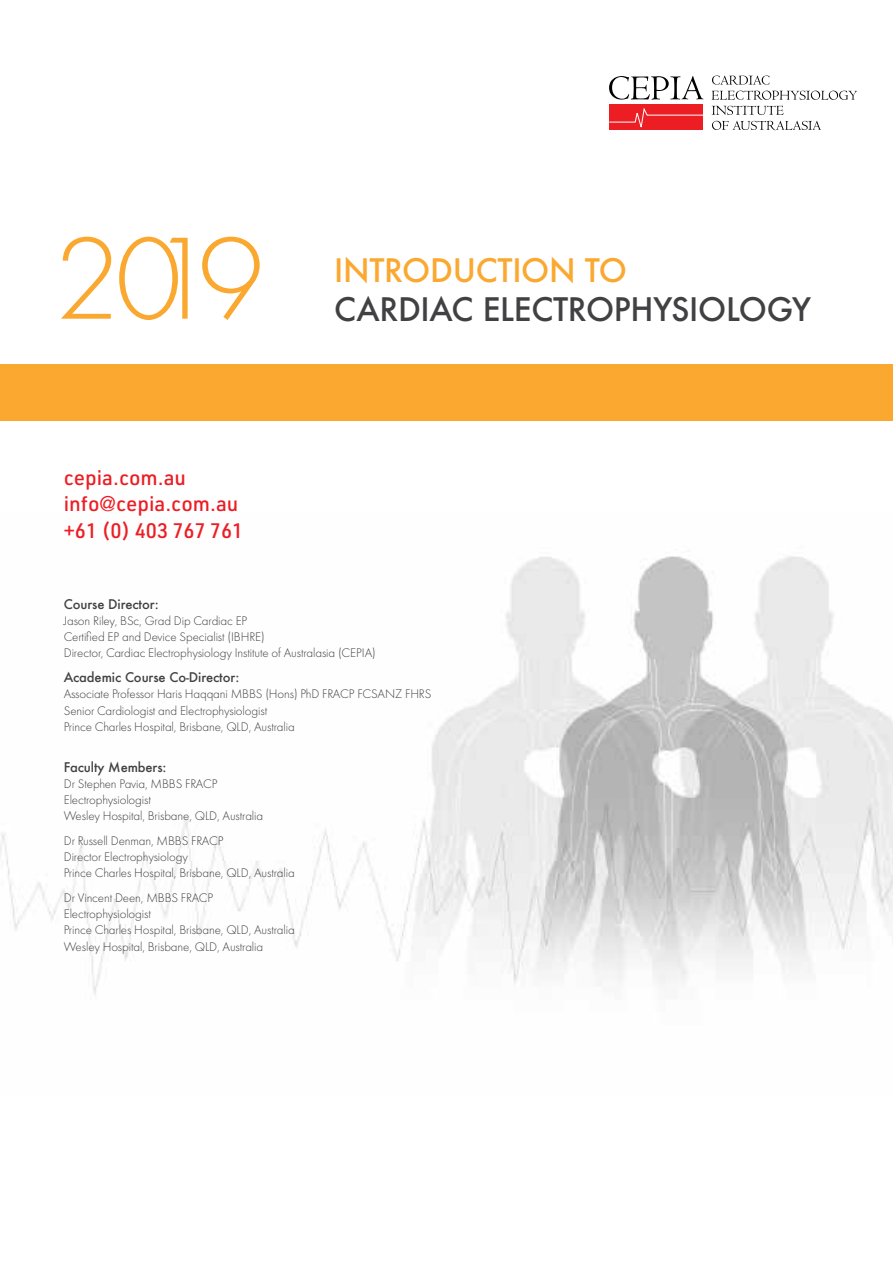
<style>
.page{position:relative;width:893px;height:1263px;background:#fff}
.page>*{position:absolute;margin:0;border:0;box-sizing:border-box;transform-origin:0 0}
.t1{font:300 121.35px "Futura PT";color:#faa82f}
.t2{font:500 31.5px "Futura";letter-spacing:-.01em;color:#414042}
.t3{font:500 31.5px "Futura";letter-spacing:-.01em;color:#faa82f}
.t4{font:500 20.7px/26.5px "URWDIN";color:#ed1d24}
.t5{font:300 12.9px/16.2px "Futura PT";letter-spacing:-.01em;color:#414042}
.t6{font:500 12.9px "Futura";letter-spacing:-.01em;color:#414042}
.s1{font-family:"Helvetica Neue";font-weight:400}
</style>
<div class="page">
<img style="left:0;top:556px;width:893px;height:439px">
<svg style="left:609px;top:76px;width:94px;height:24px"></svg>
<svg style="left:712px;top:76px;width:57px;height:9px"></svg>
<svg style="left:712px;top:91px;width:144px;height:9px"></svg>
<svg style="left:712px;top:106px;width:71px;height:9px"></svg>
<svg style="left:712px;top:121px;width:109px;height:9px"></svg>
<div style="left:610px;top:104px;width:93px;height:26px;background:#ed1d24"></div>
<svg style="left:609px;top:106px;width:94px;height:24px"></svg>
<div style="left:0;top:365px;width:893px;height:56px;background:#faa82f"></div>
<h1 class="t1" style="left:54px;top:209px;width:212px">2019</h1>
<h3 class="t4" style="left:64px;top:463px;width:181px">cepia.com.au info<span class="s1">@</span>cepia.com.au +61 (0) 403 767 761</h3>
<h2 class="t3" style="left:334px;top:248px;width:295px">INTRODUCTION TO</h2>
<h2 class="t2" style="left:334px;top:288px;width:478px">CARDIAC ELECTROPHYSIOLOGY</h2>
<p class="t6" style="left:64px;top:595px;width:96px">Course Director:</p>
<p class="t5" style="left:64px;top:613px;width:314px">Jason Riley, BSc, Grad Dip Cardiac EP<br>Certified EP and Device Specialist (IBHRE)<br>Director, Cardiac Electrophysiology Institute of Australasia (CEPIA)</p>
<p class="t6" style="left:64px;top:668px;width:177px">Academic Course Co-Director:</p>
<p class="t5" style="left:64px;top:686px;width:369px">Associate Professor Haris Haqqani MBBS (Hons) PhD FRACP FCSANZ FHRS<br>Senior Cardiologist and Electrophysiologist<br>Prince Charles Hospital, Brisbane, QLD, Australia</p>
<p class="t6" style="left:64px;top:758px;width:104px">Faculty Members:</p>
<p class="t5" style="left:64px;top:776px;width:201px">Dr Stephen Pavia, MBBS FRACP<br>Electrophysiologist<br>Wesley Hospital, Brisbane, QLD, Australia</p>
<p class="t5" style="left:64px;top:833px;width:232px">Dr Russell Denman, MBBS FRACP<br>Director Electrophysiology<br>Prince Charles Hospital, Brisbane, QLD, Australia</p>
<p class="t5" style="left:64px;top:890px;width:232px">Dr Vincent Deen, MBBS FRACP Electrophysiologist<br>Prince Charles Hospital, Brisbane, QLD, Australia Wesley Hospital, Brisbane, QLD, Australia</p>
</div>
